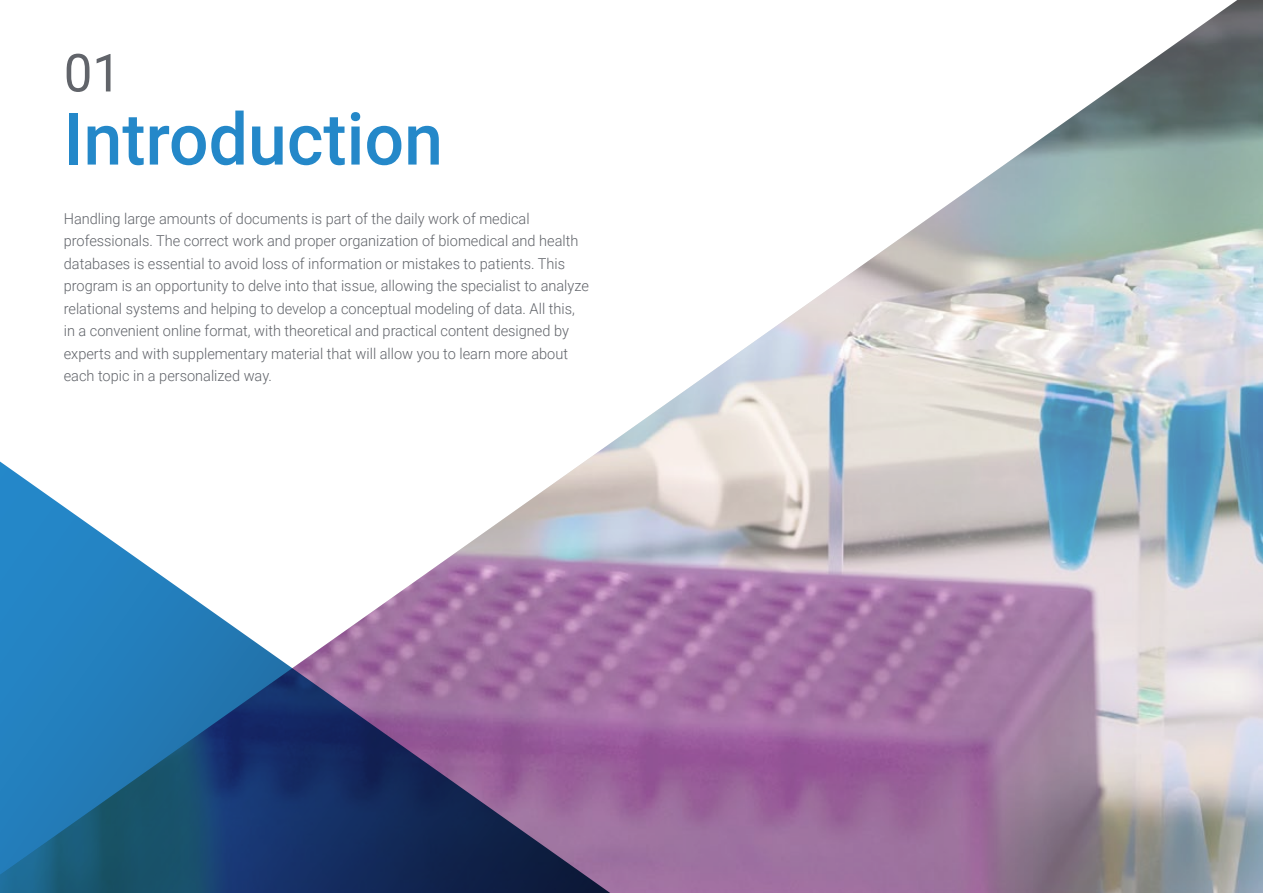
<style>
.page{position:relative;width:1263px;height:893px;background:#fff}
.page>*{position:absolute;margin:0;border:0;box-sizing:border-box;transform-origin:0 0}
.t1{font:500 72px "Roboto";color:#2488c9}
.t2{font:52.5px "Roboto";color:#61646a}
.t3{font:300 15px/22.5px "Roboto";color:#61646a}
</style>
<div class="page">
<img style="left:607px;top:0;width:656px;height:893px">
<svg style="left:0;top:446px;width:640px;height:447px"></svg>
<h2 class="t2" style="left:64px;top:36px;width:59px">01</h2>
<h1 class="t1" style="left:64px;top:89px;width:381px">Introduction</h1>
<p class="t3" style="left:64px;top:207px;width:527px">Handling large amounts of documents is part of the daily work of medical professionals. The correct work and proper organization of biomedical and health databases is essential to avoid loss of information or mistakes to patients. This program is an opportunity to delve into that issue, allowing the specialist to analyze relational systems and helping to develop a conceptual modeling of data. All this, in a convenient online format, with theoretical and practical content designed by experts and with supplementary material that will allow you to learn more about each topic in a personalized way.</p>
</div>
